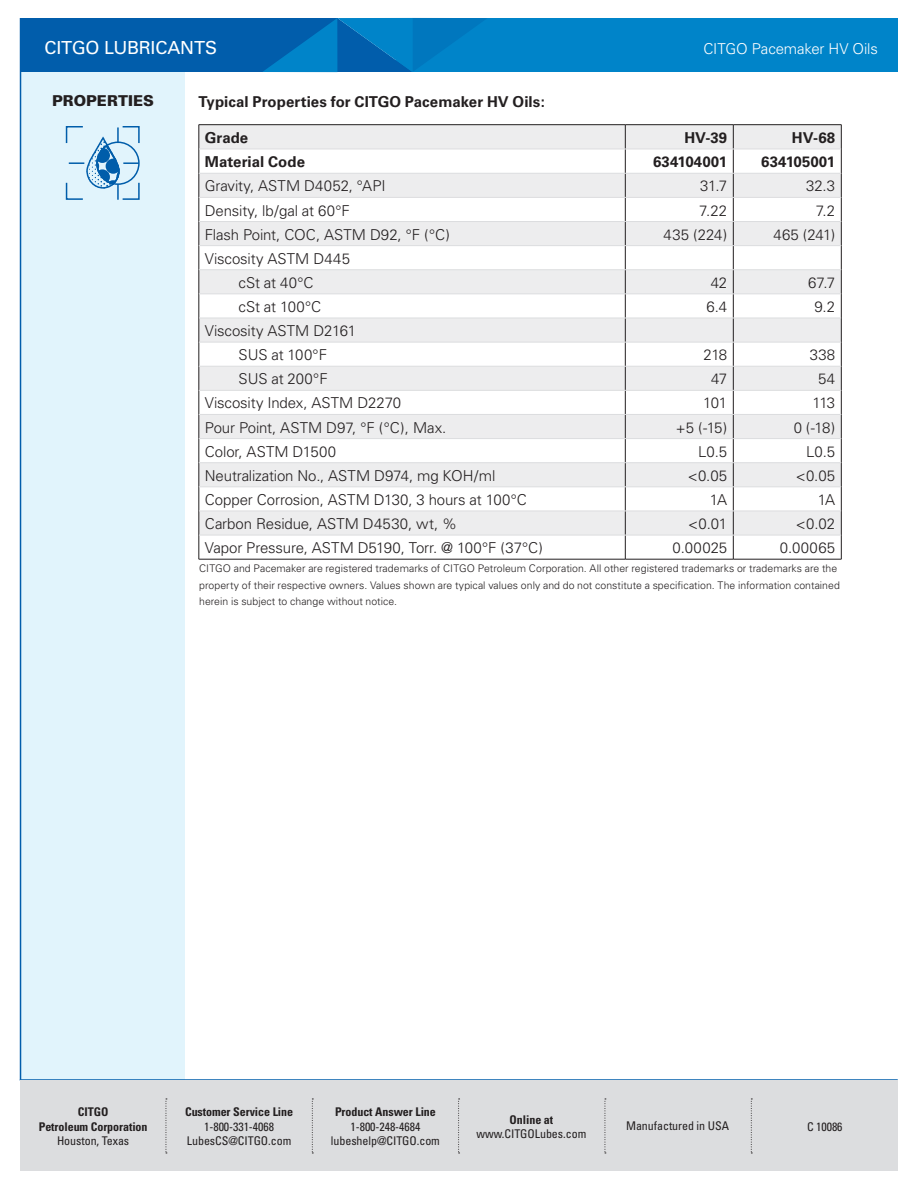
<style>
.page{position:relative;width:918px;height:1188px;background:#fff}
.page>*{position:absolute;margin:0;border:0;box-sizing:border-box;transform-origin:0 0}
.Headers{font:18px "Univers";letter-spacing:-.01em;color:#fff}
.t1{font:300 15px "Univers";letter-spacing:-.005em;color:#231f20}
.Disclaimers{font:700 15px "Univers";letter-spacing:.005em;color:#231f20}
.Headers-2{font:300 15px "Univers";letter-spacing:-.005em;color:#fff}
.Headers-3{font:900 15px "Univers";color:#231f20}
.t2{font:condensed 12px/14.4px "Univers";letter-spacing:-.005em;color:#231f20;text-align:center}
.t3{font:700 condensed 12px/14.4px "Univers";letter-spacing:-.005em;color:#231f20;text-align:center}
.Disclaimers-2{font:300 10.5px/16.5px "Univers";letter-spacing:.005em;color:#231f20}
.s1{font-weight:400}
.s2{font-weight:700}
</style>
<div class="page">
<svg style="left:200px;top:125px;width:641px;height:410px;fill:#ededee"></svg>
<hr style="left:199px;top:124px;width:426px;height:1px;background:#231f20">
<hr style="left:625px;top:124px;width:108px;height:1px;background:#231f20">
<hr style="left:733px;top:124px;width:109px;height:1px;background:#231f20">
<svg style="left:199px;top:125px;width:1px;height:434px"></svg>
<svg style="left:625px;top:125px;width:1px;height:434px"></svg>
<svg style="left:733px;top:125px;width:1px;height:434px"></svg>
<svg style="left:841px;top:125px;width:1px;height:434px"></svg>
<hr style="left:199px;top:559px;width:426px;height:1px;background:#231f20">
<hr style="left:625px;top:559px;width:108px;height:1px;background:#231f20">
<hr style="left:733px;top:559px;width:109px;height:1px;background:#231f20">
<hr style="left:199px;top:149px;width:426px;height:1px;background:#dcdddf">
<hr style="left:625px;top:149px;width:108px;height:1px;background:#dcdddf">
<hr style="left:733px;top:149px;width:108px;height:1px;background:#dcdddf">
<hr style="left:199px;top:173px;width:426px;height:1px;background:#dcdddf">
<hr style="left:625px;top:173px;width:108px;height:1px;background:#dcdddf">
<hr style="left:733px;top:173px;width:108px;height:1px;background:#dcdddf">
<hr style="left:199px;top:197px;width:426px;height:1px;background:#dcdddf">
<hr style="left:625px;top:197px;width:108px;height:1px;background:#dcdddf">
<hr style="left:733px;top:197px;width:108px;height:1px;background:#dcdddf">
<hr style="left:199px;top:221px;width:426px;height:1px;background:#dcdddf">
<hr style="left:625px;top:221px;width:108px;height:1px;background:#dcdddf">
<hr style="left:733px;top:221px;width:108px;height:1px;background:#dcdddf">
<hr style="left:199px;top:245px;width:426px;height:1px;background:#dcdddf">
<hr style="left:625px;top:245px;width:108px;height:1px;background:#dcdddf">
<hr style="left:733px;top:245px;width:108px;height:1px;background:#dcdddf">
<hr style="left:199px;top:269px;width:426px;height:1px;background:#dcdddf">
<hr style="left:625px;top:269px;width:108px;height:1px;background:#dcdddf">
<hr style="left:733px;top:269px;width:108px;height:1px;background:#dcdddf">
<hr style="left:199px;top:294px;width:426px;height:1px;background:#dcdddf">
<hr style="left:625px;top:294px;width:108px;height:1px;background:#dcdddf">
<hr style="left:733px;top:294px;width:108px;height:1px;background:#dcdddf">
<hr style="left:199px;top:318px;width:426px;height:1px;background:#dcdddf">
<hr style="left:625px;top:318px;width:108px;height:1px;background:#dcdddf">
<hr style="left:733px;top:318px;width:108px;height:1px;background:#dcdddf">
<hr style="left:199px;top:342px;width:426px;height:1px;background:#dcdddf">
<hr style="left:625px;top:342px;width:108px;height:1px;background:#dcdddf">
<hr style="left:733px;top:342px;width:108px;height:1px;background:#dcdddf">
<hr style="left:199px;top:366px;width:426px;height:1px;background:#dcdddf">
<hr style="left:625px;top:366px;width:108px;height:1px;background:#dcdddf">
<hr style="left:733px;top:366px;width:108px;height:1px;background:#dcdddf">
<hr style="left:199px;top:390px;width:426px;height:1px;background:#dcdddf">
<hr style="left:625px;top:390px;width:108px;height:1px;background:#dcdddf">
<hr style="left:733px;top:390px;width:108px;height:1px;background:#dcdddf">
<hr style="left:199px;top:414px;width:426px;height:1px;background:#dcdddf">
<hr style="left:625px;top:414px;width:108px;height:1px;background:#dcdddf">
<hr style="left:733px;top:414px;width:108px;height:1px;background:#dcdddf">
<hr style="left:199px;top:438px;width:426px;height:1px;background:#dcdddf">
<hr style="left:625px;top:438px;width:108px;height:1px;background:#dcdddf">
<hr style="left:733px;top:438px;width:108px;height:1px;background:#dcdddf">
<hr style="left:199px;top:462px;width:426px;height:1px;background:#dcdddf">
<hr style="left:625px;top:462px;width:108px;height:1px;background:#dcdddf">
<hr style="left:733px;top:462px;width:108px;height:1px;background:#dcdddf">
<hr style="left:199px;top:487px;width:426px;height:1px;background:#dcdddf">
<hr style="left:625px;top:487px;width:108px;height:1px;background:#dcdddf">
<hr style="left:733px;top:487px;width:108px;height:1px;background:#dcdddf">
<hr style="left:199px;top:511px;width:426px;height:1px;background:#dcdddf">
<hr style="left:625px;top:511px;width:108px;height:1px;background:#dcdddf">
<hr style="left:733px;top:511px;width:108px;height:1px;background:#dcdddf">
<hr style="left:199px;top:535px;width:426px;height:1px;background:#dcdddf">
<hr style="left:625px;top:535px;width:108px;height:1px;background:#dcdddf">
<hr style="left:733px;top:535px;width:108px;height:1px;background:#dcdddf">
<div style="left:21px;top:65px;width:164px;height:1015px;background:#e1f4fc"></div>
<hr style="left:20px;top:18px;width:1px;height:1062px;background:#015dab">
<hr style="left:20px;top:1079px;width:878px;height:2px;background:#015dab">
<div style="left:21px;top:18px;width:316px;height:54px;background:#015dab"></div>
<div style="left:396px;top:18px;width:502px;height:54px;background:#0084c9"></div>
<svg style="left:263px;top:18px;width:223px;height:54px"></svg>
<svg style="left:66px;top:126px;width:74px;height:74px"></svg>
<div style="left:20px;top:1081px;width:878px;height:90px;background:#dcdddf"></div>
<svg style="left:751px;top:1099px;width:1px;height:55px"></svg>
<svg style="left:605px;top:1099px;width:1px;height:55px"></svg>
<svg style="left:458px;top:1099px;width:2px;height:55px"></svg>
<svg style="left:312px;top:1099px;width:1px;height:55px"></svg>
<svg style="left:166px;top:1099px;width:1px;height:55px"></svg>
<p class="Headers" style="left:45px;top:37px;width:174px">CITGO LUBRICANTS</p>
<p class="Headers-2" style="left:703px;top:40px;width:176px">CITGO Pacemaker HV Oils</p>
<p class="Headers-3" style="left:52px;top:91px;width:103px">PROPERTIES</p>
<p class="Disclaimers" style="left:199px;top:93px;width:348px">Typical Properties for CITGO Pacemaker HV Oils:</p>
<p class="Disclaimers" style="left:205px;top:129px;width:45px">Grade</p>
<p class="Disclaimers" style="left:684px;top:129px;width:44px">HV-39</p>
<p class="Disclaimers" style="left:792px;top:129px;width:45px">HV-68</p>
<p class="Disclaimers" style="left:205px;top:153px;width:102px">Material Code</p>
<p class="Disclaimers" style="left:653px;top:153px;width:76px">634104001</p>
<p class="Disclaimers" style="left:761px;top:153px;width:76px">634105001</p>
<p class="t1" style="left:205px;top:177px;width:182px">Gravity, ASTM D4052, °API</p>
<p class="t1" style="left:700px;top:177px;width:29px">31.7</p>
<p class="t1" style="left:806px;top:177px;width:31px">32.3</p>
<p class="t1" style="left:205px;top:201px;width:147px">Density, lb/gal at 60°F</p>
<p class="t1" style="left:699px;top:201px;width:30px">7.22</p>
<p class="t1" style="left:816px;top:201px;width:21px">7.2</p>
<p class="t1" style="left:205px;top:225px;width:247px">Flash Point, COC, ASTM D92, °F (°C)</p>
<p class="t1" style="left:664px;top:225px;width:65px">435 (224)</p>
<p class="t1" style="left:773px;top:225px;width:63px">465 (241)</p>
<p class="t1" style="left:205px;top:249px;width:147px">Viscosity ASTM D445</p>
<p class="t1" style="left:239px;top:274px;width:76px">cSt at 40°C</p>
<p class="t1" style="left:711px;top:274px;width:18px">42</p>
<p class="t1" style="left:808px;top:274px;width:29px">67.7</p>
<p class="t1" style="left:239px;top:298px;width:84px">cSt at 100°C</p>
<p class="t1" style="left:706px;top:298px;width:22px">6.4</p>
<p class="t1" style="left:814px;top:298px;width:22px">9.2</p>
<p class="t1" style="left:205px;top:322px;width:153px">Viscosity ASTM D2161</p>
<p class="t1" style="left:239px;top:346px;width:90px">SUS at 100°F</p>
<p class="t1" style="left:703px;top:346px;width:25px">218</p>
<p class="t1" style="left:810px;top:346px;width:27px">338</p>
<p class="t1" style="left:239px;top:370px;width:91px">SUS at 200°F</p>
<p class="t1" style="left:711px;top:370px;width:18px">47</p>
<p class="t1" style="left:818px;top:370px;width:19px">54</p>
<p class="t1" style="left:205px;top:394px;width:198px">Viscosity Index, ASTM D2270</p>
<p class="t1" style="left:703px;top:394px;width:26px">101</p>
<p class="t1" style="left:813px;top:394px;width:24px">113</p>
<p class="t1" style="left:205px;top:418px;width:243px">Pour Point, ASTM D97, °F (°C), Max.</p>
<p class="t1" style="left:676px;top:418px;width:53px">+5 (-15)</p>
<p class="t1" style="left:794px;top:418px;width:43px">0 (-18)</p>
<p class="t1" style="left:205px;top:442px;width:133px">Color, ASTM D1500</p>
<p class="t1" style="left:698px;top:442px;width:31px">L0.5</p>
<p class="t1" style="left:806px;top:442px;width:31px">L0.5</p>
<p class="t1" style="left:205px;top:466px;width:292px">Neutralization No., ASTM D974, mg KOH/ml</p>
<p class="t1" style="left:688px;top:466px;width:41px">&lt;0.05</p>
<p class="t1" style="left:796px;top:466px;width:41px">&lt;0.05</p>
<p class="t1" style="left:205px;top:491px;width:324px">Copper Corrosion, ASTM D130, 3 hours at 100°C</p>
<p class="t1" style="left:710px;top:491px;width:19px">1A</p>
<p class="t1" style="left:818px;top:491px;width:19px">1A</p>
<p class="t1" style="left:205px;top:515px;width:254px">Carbon Residue, ASTM D4530, wt, %</p>
<p class="t1" style="left:688px;top:515px;width:40px">&lt;0.01</p>
<p class="t1" style="left:796px;top:515px;width:41px">&lt;0.02</p>
<p class="t1" style="left:205px;top:539px;width:340px">Vapor Pressure, ASTM D5190, Torr. @ 100°F (37°C)</p>
<p class="t1" style="left:673px;top:539px;width:56px">0.00025</p>
<p class="t1" style="left:780px;top:539px;width:57px">0.00065</p>
<p class="Disclaimers-2" style="left:199px;top:560px;width:642px">CITGO and Pacemaker are registered trademarks of CITGO Petroleum Corporation. All other registered trademarks or trademarks are the property of their respective owners. Values shown are typical values only and do not constitute a specification. The information contained herein is subject to change without notice.</p>
<p class="t3" style="left:39px;top:1105px;width:110px">CITGO<br>Petroleum Corporation<br><span class="s1">Houston, Texas</span></p>
<p class="t3" style="left:185px;top:1105px;width:110px">Customer Service Line</p>
<p class="t2" style="left:204px;top:1119px;width:71px">1-800-331-4068</p>
<p class="t2" style="left:187px;top:1133px;width:106px">LubesCS@CITGO.com</p>
<p class="t2" style="left:331px;top:1105px;width:111px"><span class="s2">Product Answer Line<br></span>1-800-248-4684 lubeshelp@CITGO.com</p>
<p class="t2" style="left:476px;top:1112px;width:111px"><span class="s2">Online at </span>www.CITGOLubes.com</p>
<p class="t2" style="left:807px;top:1119px;width:37px">C 10086</p>
<p class="t2" style="left:626px;top:1119px;width:104px">Manufactured in USA</p>
</div>
